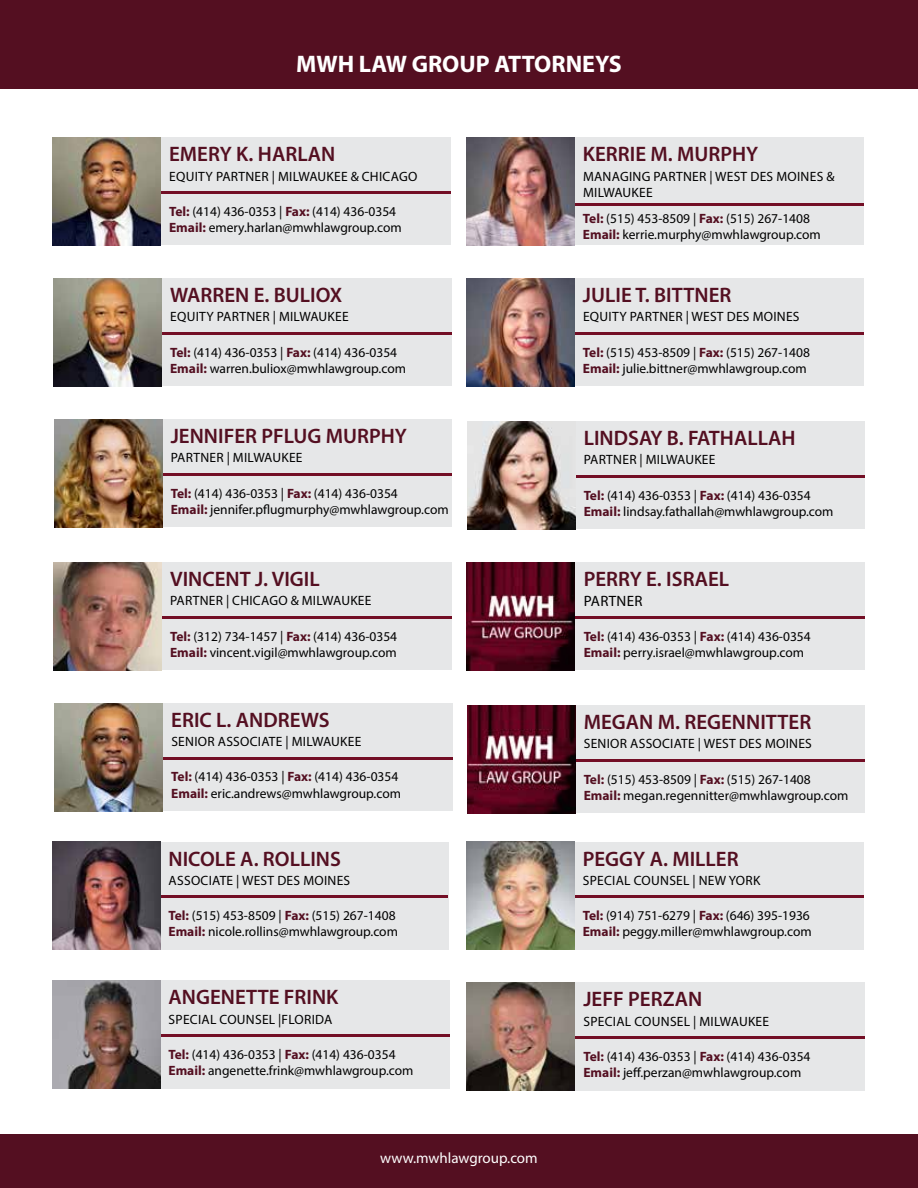
<style>
.page{position:relative;width:918px;height:1188px;background:#fff}
.page>*{position:absolute;margin:0;border:0;box-sizing:border-box;transform-origin:0 0}
.t1{font:700 24px "Myriad Pro";color:#fff}
.t2{font:21px "Myriad Variable Concept";color:#540f21}
.t3{font:15px "Myriad Pro";color:#fff}
.t4{font:15px "Myriad Pro";letter-spacing:.02em;color:#000}
.t5{font:13.5px/16.2px "Myriad Pro";color:#000}
.t6{font:13.5px/16.2px "Myriad Pro";letter-spacing:.02em;color:#000}
.s1{font-weight:700;color:#540f21}
</style>
<div class="page">
<div style="left:0;top:0;width:918px;height:89px;background:#540f21"></div>
<div style="left:0;top:1134px;width:918px;height:54px;background:#540f21"></div>
<div style="left:575px;top:137px;width:289px;height:108px;background:#e6e7e8"></div>
<hr style="left:575px;top:203px;width:289px;height:3px;background:#730e25">
<img style="left:467px;top:137px;width:108px;height:108px">
<div style="left:163px;top:703px;width:289px;height:108px;background:#e6e7e8"></div>
<hr style="left:163px;top:757px;width:289px;height:2px;background:#730e25">
<img style="left:55px;top:703px;width:108px;height:108px">
<div style="left:162px;top:562px;width:289px;height:108px;background:#e6e7e8"></div>
<hr style="left:162px;top:616px;width:289px;height:2px;background:#730e25">
<img style="left:54px;top:562px;width:108px;height:108px">
<div style="left:161px;top:137px;width:289px;height:108px;background:#e6e7e8"></div>
<hr style="left:161px;top:191px;width:289px;height:3px;background:#730e25">
<img style="left:53px;top:137px;width:108px;height:108px">
<div style="left:575px;top:278px;width:289px;height:108px;background:#e6e7e8"></div>
<hr style="left:575px;top:332px;width:289px;height:2px;background:#730e25">
<img style="left:467px;top:278px;width:108px;height:108px">
<div style="left:162px;top:278px;width:289px;height:108px;background:#e6e7e8"></div>
<hr style="left:162px;top:332px;width:289px;height:2px;background:#730e25">
<img style="left:54px;top:278px;width:108px;height:108px">
<div style="left:162px;top:419px;width:290px;height:108px;background:#e6e7e8"></div>
<hr style="left:162px;top:473px;width:290px;height:2px;background:#730e25">
<img style="left:54px;top:419px;width:108px;height:108px">
<div style="left:575px;top:421px;width:290px;height:108px;background:#e6e7e8"></div>
<hr style="left:575px;top:475px;width:290px;height:2px;background:#730e25">
<img style="left:467px;top:421px;width:108px;height:108px">
<div style="left:575px;top:705px;width:290px;height:108px;background:#e6e7e8"></div>
<hr style="left:575px;top:759px;width:290px;height:2px;background:#730e25">
<div style="left:575px;top:983px;width:290px;height:108px;background:#e6e7e8"></div>
<hr style="left:575px;top:1037px;width:290px;height:2px;background:#730e25">
<img style="left:466px;top:983px;width:108px;height:108px">
<div style="left:160px;top:842px;width:289px;height:108px;background:#e6e7e8"></div>
<hr style="left:159px;top:896px;width:289px;height:2px;background:#730e25">
<img style="left:52px;top:842px;width:108px;height:108px">
<img style="left:467px;top:562px;width:108px;height:108px">
<div style="left:160px;top:980px;width:290px;height:108px;background:#e6e7e8"></div>
<hr style="left:160px;top:1034px;width:290px;height:3px;background:#730e25">
<img style="left:52px;top:980px;width:108px;height:108px">
<div style="left:574px;top:842px;width:290px;height:108px;background:#e6e7e8"></div>
<hr style="left:574px;top:896px;width:290px;height:2px;background:#730e25">
<img style="left:466px;top:842px;width:108px;height:108px">
<div style="left:575px;top:562px;width:290px;height:108px;background:#e6e7e8"></div>
<hr style="left:575px;top:616px;width:290px;height:2px;background:#730e25">
<img style="left:467px;top:705px;width:108px;height:108px">
<h1 class="t1" style="left:296px;top:48px;width:327px">MWH LAW GROUP ATTORNEYS</h1>
<h2 class="t2" style="left:169px;top:142px;width:168px">EMERY K. HARLAN</h2>
<p class="t6" style="left:169px;top:168px;width:250px">EQUITY PARTNER | MILWAUKEE &amp; CHICAGO</p>
<p class="t5" style="left:169px;top:203px;width:234px"><span class="s1">Tel:</span> (414) 436-0353 | <span class="s1">Fax:</span> (414) 436-0354<br><span class="s1">Email:</span> emery.harlan@mwhlawgroup.com</p>
<h2 class="t2" style="left:170px;top:283px;width:174px">WARREN E. BULIOX</h2>
<p class="t6" style="left:170px;top:309px;width:180px">EQUITY PARTNER | MILWAUKEE</p>
<p class="t5" style="left:170px;top:344px;width:237px"><span class="s1">Tel:</span> (414) 436-0353 | <span class="s1">Fax:</span> (414) 436-0354<br><span class="s1">Email:</span> warren.buliox@mwhlawgroup.com</p>
<h2 class="t2" style="left:171px;top:424px;width:238px">JENNIFER PFLUG MURPHY</h2>
<p class="t6" style="left:171px;top:449px;width:133px">PARTNER | MILWAUKEE</p>
<p class="t5" style="left:171px;top:485px;width:280px"><span class="s1">Tel:</span> (414) 436-0353 | <span class="s1">Fax:</span> (414) 436-0354<br><span class="s1">Email:</span> jennifer.pflugmurphy@mwhlawgroup.com</p>
<h2 class="t2" style="left:170px;top:567px;width:151px">VINCENT J. VIGIL</h2>
<p class="t6" style="left:170px;top:592px;width:203px">PARTNER | CHICAGO &amp; MILWAUKEE</p>
<p class="t5" style="left:170px;top:628px;width:229px"><span class="s1">Tel:</span> (312) 734-1457 | <span class="s1">Fax:</span> (414) 436-0354<br><span class="s1">Email:</span> vincent.vigil@mwhlawgroup.com</p>
<h2 class="t2" style="left:171px;top:708px;width:160px">ERIC L. ANDREWS</h2>
<p class="t6" style="left:171px;top:733px;width:192px">SENIOR ASSOCIATE | MILWAUKEE</p>
<p class="t5" style="left:171px;top:769px;width:231px"><span class="s1">Tel:</span> (414) 436-0353 | <span class="s1">Fax:</span> (414) 436-0354<br><span class="s1">Email:</span> eric.andrews@mwhlawgroup.com</p>
<h2 class="t2" style="left:168px;top:846px;width:174px">NICOLE A. ROLLINS</h2>
<p class="t6" style="left:169px;top:872px;width:183px">ASSOCIATE | WEST DES MOINES</p>
<p class="t5" style="left:168px;top:907px;width:231px"><span class="s1">Tel:</span> (515) 453-8509 | <span class="s1">Fax:</span> (515) 267-1408<br><span class="s1">Email:</span> nicole.rollins@mwhlawgroup.com</p>
<h2 class="t2" style="left:168px;top:985px;width:171px">ANGENETTE FRINK</h2>
<p class="t6" style="left:169px;top:1011px;width:165px">SPECIAL COUNSEL |FLORIDA</p>
<p class="t5" style="left:168px;top:1046px;width:247px"><span class="s1">Tel:</span> (414) 436-0353 | <span class="s1">Fax:</span> (414) 436-0354<br><span class="s1">Email:</span> angenette.frink@mwhlawgroup.com</p>
<p class="t3" style="left:380px;top:1149px;width:159px">www.mwhlawgroup.com</p>
<h2 class="t2" style="left:583px;top:142px;width:177px">KERRIE M. MURPHY</h2>
<p class="t6" style="left:583px;top:168px;width:253px">MANAGING PARTNER | WEST DES MOINES &amp;<br>MILWAUKEE</p>
<p class="t5" style="left:583px;top:210px;width:239px"><span class="s1">Tel:</span> (515) 453-8509 | <span class="s1">Fax:</span> (515) 267-1408<br><span class="s1">Email:</span> kerrie.murphy@mwhlawgroup.com</p>
<h2 class="t2" style="left:583px;top:283px;width:150px">JULIE T. BITTNER</h2>
<p class="t6" style="left:583px;top:309px;width:218px">EQUITY PARTNER | WEST DES MOINES</p>
<p class="t5" style="left:583px;top:344px;width:229px"><span class="s1">Tel:</span> (515) 453-8509 | <span class="s1">Fax:</span> (515) 267-1408<br><span class="s1">Email:</span> julie.bittner@mwhlawgroup.com</p>
<h2 class="t2" style="left:584px;top:426px;width:213px">LINDSAY B. FATHALLAH</h2>
<p class="t6" style="left:584px;top:452px;width:133px">PARTNER | MILWAUKEE</p>
<p class="t5" style="left:584px;top:487px;width:251px"><span class="s1">Tel:</span> (414) 436-0353 | <span class="s1">Fax:</span> (414) 436-0354<br><span class="s1">Email:</span> lindsay.fathallah@mwhlawgroup.com</p>
<h2 class="t2" style="left:584px;top:567px;width:147px">PERRY E. ISRAEL</h2>
<p class="t4" style="left:584px;top:592px;width:60px">PARTNER</p>
<p class="t5" style="left:584px;top:628px;width:229px"><span class="s1">Tel:</span> (414) 436-0353 | <span class="s1">Fax:</span> (414) 436-0354<br><span class="s1">Email:</span> perry.israel@mwhlawgroup.com</p>
<h2 class="t2" style="left:584px;top:710px;width:229px">MEGAN M. REGENNITTER</h2>
<p class="t6" style="left:584px;top:736px;width:230px">SENIOR ASSOCIATE | WEST DES MOINES</p>
<p class="t5" style="left:584px;top:771px;width:266px"><span class="s1">Tel:</span> (515) 453-8509 | <span class="s1">Fax:</span> (515) 267-1408<br><span class="s1">Email:</span> megan.regennitter@mwhlawgroup.com</p>
<h2 class="t2" style="left:583px;top:846px;width:157px">PEGGY A. MILLER</h2>
<p class="t6" style="left:583px;top:872px;width:179px">SPECIAL COUNSEL | NEW YORK</p>
<p class="t5" style="left:583px;top:907px;width:230px"><span class="s1">Tel:</span> (914) 751-6279 | <span class="s1">Fax:</span> (646) 395-1936<br><span class="s1">Email:</span> peggy.miller@mwhlawgroup.com</p>
<h2 class="t2" style="left:583px;top:987px;width:120px">JEFF PERZAN</h2>
<p class="t6" style="left:584px;top:1013px;width:187px">SPECIAL COUNSEL | MILWAUKEE</p>
<p class="t5" style="left:583px;top:1048px;width:229px"><span class="s1">Tel:</span> (414) 436-0353 | <span class="s1">Fax:</span> (414) 436-0354<br><span class="s1">Email:</span> jeff.perzan@mwhlawgroup.com</p>
</div>
